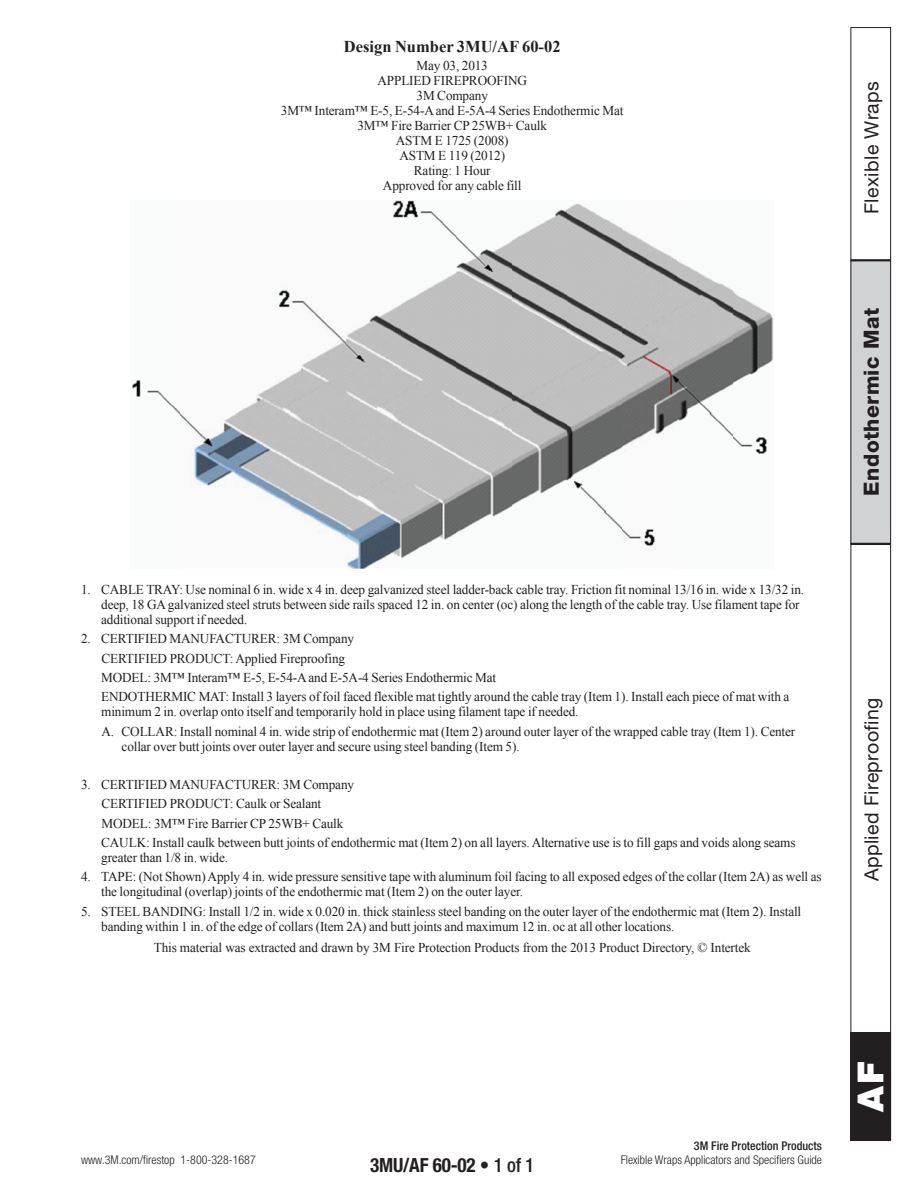
<style>
.page{position:relative;width:918px;height:1188px;background:#fff}
.page>*{position:absolute;margin:0;border:0;box-sizing:border-box;transform-origin:0 0}
.t1{font:900 36px "Helvetica Neue";color:#fff}
.t2{font:800 21px "Helvetica Neue";letter-spacing:.02em;color:#231f20}
.t3{font:19.5px "Helvetica Neue";letter-spacing:.02em;color:#231f20}
.t4{font:700 condensed 19.5px "Helvetica Neue";letter-spacing:-.01em;color:#231f20}
._01_System_Name_Head{font:700 16.5px "Times New Roman";color:#231f20}
.Intertek_Copy__1{font:13.5px/15px "Times New Roman";letter-spacing:-.01em;color:#231f20}
.Intertek_Indent_1A{font:13.5px/15px "Times New Roman";letter-spacing:-.01em;color:#231f20}
.Intertek_Indent_1{font:13.5px/15px "Times New Roman";letter-spacing:-.01em;color:#231f20}
._02_Subhead_Descript{font:13.5px "Times New Roman";letter-spacing:-.01em;color:#231f20}
.Copyright_Intertek{font:13.5px "Times New Roman";letter-spacing:-.01em;color:#231f20}
.t5{font:300 condensed 12px "Helvetica Neue";color:#231f20}
.t6{font:500 condensed 12px "Helvetica Neue";color:#231f20}
.s1{font-weight:500}
</style>
<div class="page">
<div style="left:850px;top:260px;width:41px;height:285px;background:#d1d2d4"></div>
<div style="left:850px;top:27px;width:41px;height:1114px;border:1px solid #231f20"></div>
<hr style="left:850px;top:259px;width:41px;height:2px;background:#231f20">
<div style="left:850px;top:1033px;width:41px;height:108px;background:#231f20"></div>
<hr style="left:850px;top:543px;width:41px;height:2px;background:#231f20">
<img style="left:132px;top:200px;width:642px;height:370px">
<p class="_01_System_Name_Head" style="left:344px;top:35px;width:218px">Design Number 3MU/AF 60-02</p>
<p class="_02_Subhead_Descript" style="left:417px;top:56px;width:73px">May 03, 2013</p>
<p class="_02_Subhead_Descript" style="left:377px;top:71px;width:151px">APPLIED FIREPROOFING</p>
<p class="_02_Subhead_Descript" style="left:417px;top:86px;width:73px">3M Company</p>
<p class="_02_Subhead_Descript" style="left:281px;top:101px;width:344px">3M™ Interam™ E-5, E-54-A and E-5A-4 Series Endothermic Mat</p>
<p class="_02_Subhead_Descript" style="left:358px;top:116px;width:191px">3M™ Fire Barrier CP 25WB+ Caulk</p>
<p class="_02_Subhead_Descript" style="left:396px;top:131px;width:114px">ASTM E 1725 (2008)</p>
<p class="_02_Subhead_Descript" style="left:399px;top:146px;width:107px">ASTM E 119 (2012)</p>
<p class="_02_Subhead_Descript" style="left:414px;top:161px;width:78px">Rating: 1 Hour</p>
<p class="_02_Subhead_Descript" style="left:383px;top:176px;width:140px">Approved for any cable fill</p>
<p class="Intertek_Copy__1" style="left:101px;top:582px;width:705px;text-indent:-20px">1. CABLE TRAY: Use nominal 6 in. wide x 4 in. deep galvanized steel ladder-back cable tray. Friction fit nominal 13/16 in. wide x 13/32 in. deep, 18 GA galvanized steel struts between side rails spaced 12 in. on center (oc) along the length of the cable tray. Use filament tape for additional support if needed.</p>
<p class="Intertek_Copy__1" style="left:81px;top:631px;width:275px">2. CERTIFIED MANUFACTURER: 3M Company</p>
<p class="Intertek_Indent_1" style="left:101px;top:650px;width:245px">CERTIFIED PRODUCT: Applied Fireproofing</p>
<p class="Intertek_Indent_1A" style="left:101px;top:670px;width:397px">MODEL: 3M™ Interam™ E-5, E-54-A and E-5A-4 Series Endothermic Mat</p>
<p class="Intertek_Indent_1A" style="left:101px;top:689px;width:690px">ENDOTHERMIC MAT: Install 3 layers of foil faced flexible mat tightly around the cable tray (Item 1). Install each piece of mat with a minimum 2 in. overlap onto itself and temporarily hold in place using filament tape if needed.</p>
<p class="Intertek_Indent_1" style="left:122px;top:723px;width:675px;text-indent:-20px">A. COLLAR: Install nominal 4 in. wide strip of endothermic mat (Item 2) around outer layer of the wrapped cable tray (Item 1). Center collar over butt joints over outer layer and secure using steel banding (Item 5).</p>
<p class="Intertek_Copy__1" style="left:81px;top:777px;width:275px">3. CERTIFIED MANUFACTURER: 3M Company</p>
<p class="Intertek_Indent_1" style="left:101px;top:796px;width:221px">CERTIFIED PRODUCT: Caulk or Sealant</p>
<p class="Intertek_Indent_1" style="left:101px;top:816px;width:244px">MODEL: 3M™ Fire Barrier CP 25WB+ Caulk</p>
<p class="Intertek_Indent_1A" style="left:101px;top:835px;width:696px">CAULK: Install caulk between butt joints of endothermic mat (Item 2) on all layers. Alternative use is to fill gaps and voids along seams greater than 1/8 in. wide.</p>
<p class="Intertek_Copy__1" style="left:101px;top:869px;width:722px;text-indent:-20px">4. TAPE: (Not Shown) Apply 4 in. wide pressure sensitive tape with aluminum foil facing to all exposed edges of the collar (Item 2A) as well as the longitudinal (overlap) joints of the endothermic mat (Item 2) on the outer layer.</p>
<p class="Intertek_Copy__1" style="left:101px;top:904px;width:702px;text-indent:-20px">5. STEEL BANDING: Install 1/2 in. wide x 0.020 in. thick stainless steel banding on the outer layer of the endothermic mat (Item 2). Install banding within 1 in. of the edge of collars (Item 2A) and butt joints and maximum 12 in. oc at all other locations.</p>
<p class="Copyright_Intertek" style="left:154px;top:939px;width:599px">This material was extracted and drawn by 3M Fire Protection Products from the 2013 Product Directory, © Intertek</p>
<p class="t3" style="left:860px;top:214px;width:135px;rotate:-90deg">Flexible Wraps</p>
<p class="t2" style="left:859px;top:496px;width:189px;rotate:-90deg">Endothermic Mat</p>
<p class="t3" style="left:860px;top:881px;width:185px;rotate:-90deg">Applied Fireproofing</p>
<p class="t6" style="left:694px;top:1139px;width:130px">3M Fire Protection Products</p>
<p class="t5" style="left:81px;top:1153px;width:176px">www.3M.com/firestop 1-800-328-1687</p>
<p class="t5" style="left:621px;top:1153px;width:203px">Flexible Wraps Applicators and Specifiers Guide</p>
<p class="t4" style="left:370px;top:1153px;width:166px">3MU/AF 60-02 • <span class="s1">1 of 1</span></p>
<p class="t1" style="left:849px;top:1112px;width:52px;rotate:-90deg">AF</p>
</div>
